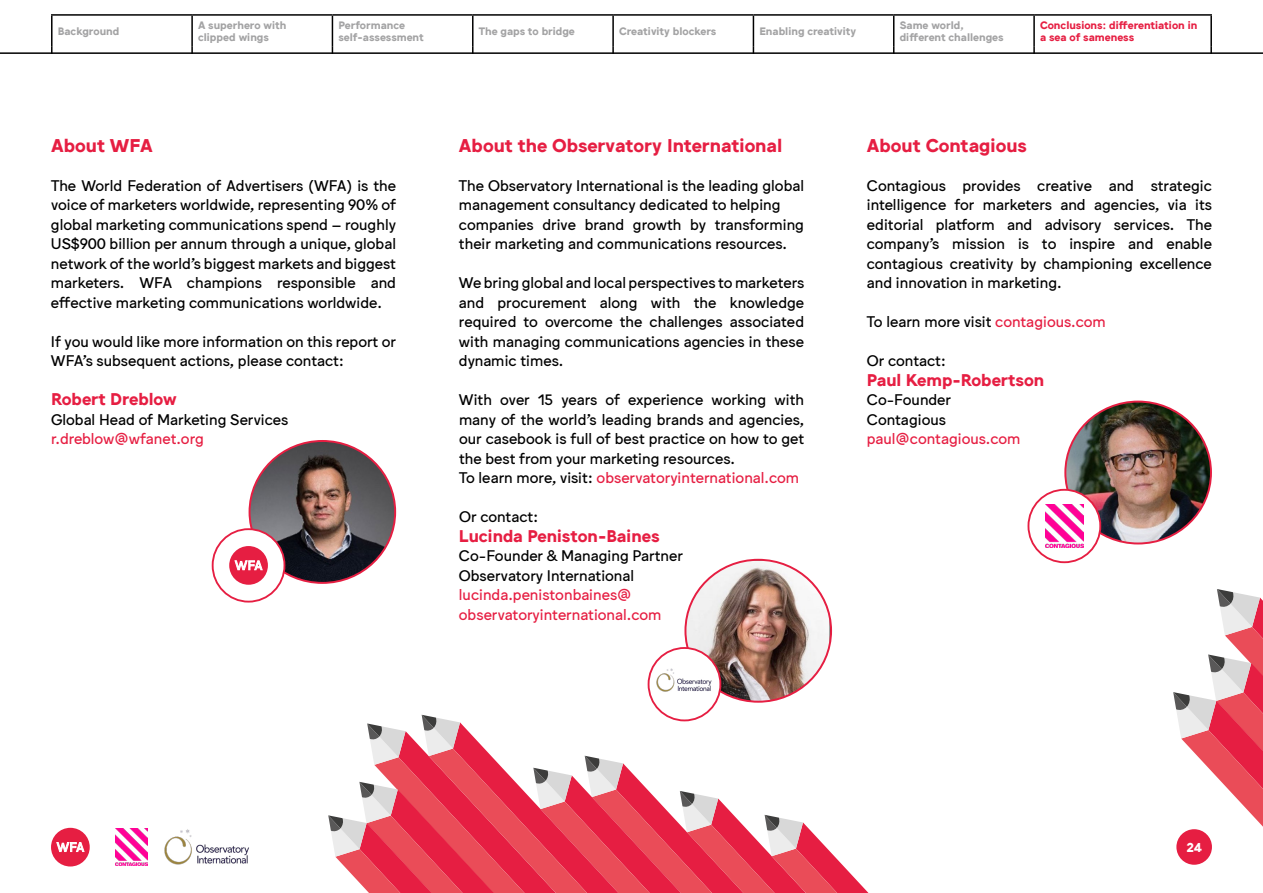
<style>
.page{position:relative;width:1263px;height:893px;background:#fff}
.page>*{position:absolute;margin:0;border:0;box-sizing:border-box;transform-origin:0 0}
.t1{font:700 18px "Jungka";color:#e61e42}
.t2{font:700 16.5px "Jungka";color:#e61e42}
.t3{font:15px/19.5px "Jungka";color:#000}
.t4{font:15px/19.5px "Jungka";color:#e61e42}
.t5{font:700 12.75px "Jungka";color:#fff}
.t6{font:700 10.5px/11.6px "Jungka";color:#a3a3a4}
.t7{font:700 10.5px/11.6px "Jungka";color:#e61e42}
.s1{color:#e61e42}
</style>
<div class="page">
<hr style="left:51px;top:16px;width:2px;height:31px;background:#000">
<hr style="left:51px;top:14px;width:141px;height:2px;background:#000">
<hr style="left:192px;top:14px;width:140px;height:2px;background:#000">
<hr style="left:332px;top:14px;width:141px;height:2px;background:#000">
<hr style="left:473px;top:14px;width:140px;height:2px;background:#000">
<hr style="left:613px;top:14px;width:140px;height:2px;background:#000">
<hr style="left:753px;top:14px;width:141px;height:2px;background:#000">
<hr style="left:894px;top:14px;width:140px;height:2px;background:#000">
<hr style="left:1034px;top:14px;width:178px;height:2px;background:#000">
<hr style="left:191px;top:16px;width:2px;height:31px;background:#000">
<hr style="left:332px;top:16px;width:1px;height:31px;background:#000">
<hr style="left:472px;top:16px;width:1px;height:31px;background:#000">
<hr style="left:612px;top:16px;width:2px;height:31px;background:#000">
<hr style="left:753px;top:16px;width:1px;height:31px;background:#000">
<hr style="left:893px;top:16px;width:1px;height:31px;background:#000">
<hr style="left:1033px;top:16px;width:2px;height:31px;background:#000">
<hr style="left:1210px;top:16px;width:2px;height:31px;background:#000">
<hr style="left:0;top:52px;width:1263px;height:2px;background:#000">
<img style="left:250px;top:441px;width:145px;height:142px">
<img style="left:687px;top:560px;width:143px;height:141px">
<img style="left:1065px;top:402px;width:146px;height:141px">
<div style="left:213px;top:529px;width:71px;height:73px;background:#fff;border-radius:50%"></div>
<div style="left:212px;top:528px;width:73px;height:75px;border:2px solid #e61e42;border-radius:50%"></div>
<div style="left:648px;top:648px;width:72px;height:72px;background:#fff;border-radius:50%"></div>
<img style="left:652px;top:666px;width:64px;height:26px">
<div style="left:648px;top:647px;width:73px;height:74px;border:2px solid #e61e42;border-radius:50%"></div>
<div style="left:1028px;top:490px;width:72px;height:72px;background:#fff;border-radius:50%"></div>
<img style="left:1046px;top:504px;width:37px;height:44px">
<div style="left:1027px;top:489px;width:74px;height:74px;border:2px solid #e61e42;border-radius:50%"></div>
<svg style="left:328px;top:715px;width:540px;height:178px"></svg>
<svg style="left:1173px;top:589px;width:90px;height:238px"></svg>
<div style="left:1176px;top:829px;width:36px;height:36px;background:#e61e42;border-radius:50%"></div>
<div style="left:51px;top:828px;width:39px;height:38px;background:#e61e42;border-radius:50%"></div>
<svg style="left:56px;top:842px;width:28px;height:10px"></svg>
<img style="left:164px;top:829px;width:85px;height:36px">
<img style="left:115px;top:828px;width:33px;height:38px">
<div style="left:229px;top:546px;width:39px;height:39px;background:#e61e42;border-radius:50%"></div>
<svg style="left:235px;top:560px;width:28px;height:10px"></svg>
<p class="t6" style="left:58px;top:25px;width:63px">Background</p>
<p class="t6" style="left:198px;top:20px;width:90px">A superhero with clipped wings</p>
<p class="t6" style="left:338px;top:20px;width:87px">Performance self-assessment</p>
<p class="t6" style="left:479px;top:25px;width:98px">The gaps to bridge</p>
<p class="t6" style="left:619px;top:25px;width:99px">Creativity blockers</p>
<p class="t6" style="left:759px;top:25px;width:98px">Enabling creativity</p>
<p class="t6" style="left:900px;top:20px;width:105px">Same world, different challenges</p>
<p class="t7" style="left:1040px;top:20px;width:159px">Conclusions: differentiation in a sea of sameness</p>
<p class="t1" style="left:51px;top:135px;width:103px">About WFA</p>
<p class="t3" style="left:51px;top:176px;width:347px;text-align:justify">The World Federation of Advertisers (WFA) is the voice of marketers worldwide, representing 90% of global marketing communications spend – roughly US$900 billion per annum through a unique, global network of the world’s biggest markets and biggest marketers. WFA champions responsible and effective marketing communications worldwide.</p>
<p class="t3" style="left:51px;top:332px;width:347px">If you would like more information on this report or<br>WFA’s subsequent actions, please contact:</p>
<p class="t2" style="left:51px;top:390px;width:127px">Robert Dreblow</p>
<p class="t3" style="left:51px;top:410px;width:239px">Global Head of Marketing Services</p>
<p class="t4" style="left:51px;top:429px;width:154px">r.dreblow@wfanet.org</p>
<p class="t1" style="left:459px;top:135px;width:325px">About the Observatory International</p>
<p class="t3" style="left:459px;top:176px;width:347px">The Observatory International is the leading global management consultancy dedicated to helping companies drive brand growth by transforming their marketing and communications resources.</p>
<p class="t3" style="left:459px;top:273px;width:347px;text-align:justify">We bring global and local perspectives to marketers and procurement along with the knowledge required to overcome the challenges associated with managing communications agencies in these dynamic times.</p>
<p class="t3" style="left:459px;top:390px;width:347px">With over 15 years of experience working with many of the world’s leading brands and agencies, our casebook is full of best practice on how to get the best from your marketing resources.<br>To learn more, visit: <span class="s1">observatoryinternational.com</span></p>
<p class="t3" style="left:459px;top:507px;width:81px">Or contact:</p>
<p class="t2" style="left:459px;top:526px;width:202px">Lucinda Peniston-Baines</p>
<p class="t3" style="left:459px;top:546px;width:225px">Co-Founder &amp; Managing Partner<br>Observatory International</p>
<p class="t4" style="left:459px;top:585px;width:204px">lucinda.penistonbaines@ observatoryinternational.com</p>
<p class="t1" style="left:867px;top:135px;width:162px">About Contagious</p>
<p class="t3" style="left:867px;top:176px;width:347px;text-align:justify">Contagious provides creative and strategic intelligence for marketers and agencies, via its editorial platform and advisory services. The company's mission is to inspire and enable contagious creativity by championing excellence and innovation in marketing.</p>
<p class="t3" style="left:867px;top:312px;width:241px">To learn more visit <span class="s1">contagious.com</span></p>
<p class="t3" style="left:867px;top:351px;width:81px">Or contact:</p>
<p class="t2" style="left:867px;top:370px;width:179px">Paul Kemp-Robertson</p>
<p class="t3" style="left:867px;top:390px;width:86px">Co-Founder<br>Contagious</p>
<p class="t4" style="left:867px;top:429px;width:155px">paul@contagious.com</p>
<p class="t5" style="left:1186px;top:840px;width:17px">24</p>
</div>
